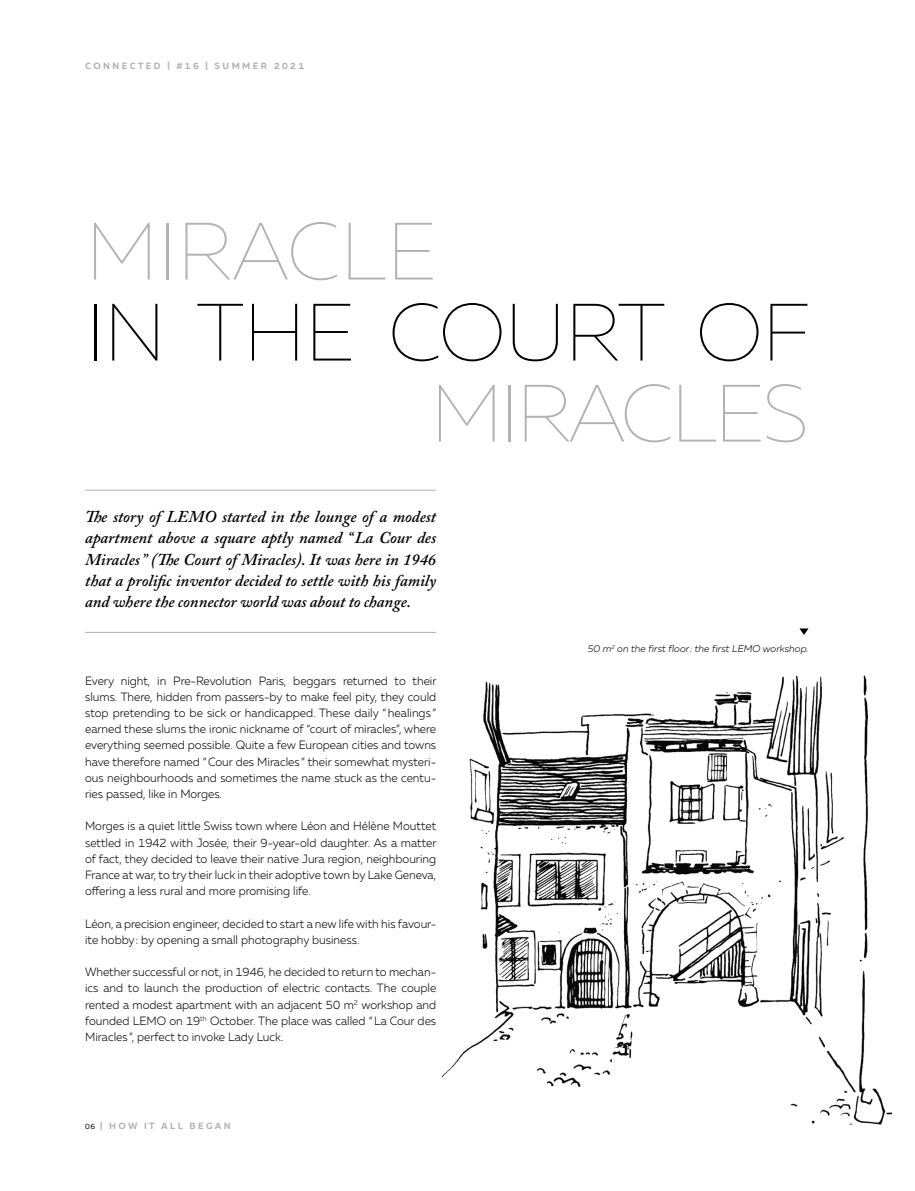
<style>
.page{position:relative;width:915px;height:1191px;background:#fff}
.page>*{position:absolute;margin:0;border:0;box-sizing:border-box;transform-origin:0 0}
.t1{font:100 81px "Muller";letter-spacing:-.01em;color:#000}
.t2{font:100 81px "Muller";letter-spacing:-.035em;color:#b2b2b2}
.t3{font:100 81px "Muller";color:#b2b2b2}
.t4{font:italic 600 16.5px/21px "Adobe Caslon Pro";color:#000;text-align:justify}
.t5{font:300 12px/16.2px "Muller";color:#000;text-align:justify;scale:.95 1}
.t6{font:italic 300 9.75px "Muller";color:#000}
.t7{font:700 9px "Muller";letter-spacing:.27em;color:#b2b2b2}
.s1{font-weight:400;font-size:7.5px;color:#000}
</style>
<div class="page">
<hr style="left:85px;top:490px;width:351px;height:1px;background:#b2b2b2">
<hr style="left:85px;top:632px;width:351px;height:1px;background:#b2b2b2">
<img style="left:442px;top:675px;width:449px;height:450px">
<svg style="left:799px;top:628px;width:9px;height:7px"></svg>
<p class="t7" style="left:85px;top:60px;width:220px">CONNECTED | #16 | SUMMER 2021</p>
<h1 class="t3" style="left:85px;top:205px;width:353px">MIRACLE</h1>
<h1 class="t1" style="left:85px;top:286px;width:725px">IN THE COURT OF</h1>
<h1 class="t2" style="left:430px;top:367px;width:379px">MIRACLES</h1>
<p class="t4" style="left:85px;top:506px;width:352px">The story of LEMO started in the lounge of a modest apartment above a square aptly named “La Cour des Miracles” (The Court of Miracles). It was here in 1946 that a prolific inventor decided to settle with his family and where the connector world was about to change.</p>
<p class="t5" style="left:85px;top:672px;width:371px">Every night, in Pre-Revolution Paris, beggars returned to their slums. There, hidden from passers-by to make feel pity, they could stop pretending to be sick or handicapped. These daily “healings ” earned these slums the ironic nickname of “court of miracles”, where everything seemed possible. Quite a few European cities and towns have therefore named “Cour des Miracles ” their somewhat mysteri&shy;ous neighbourhoods and sometimes the name stuck as the centu&shy;ries passed, like in Morges.</p>
<p class="t5" style="left:85px;top:818px;width:371px">Morges is a quiet little Swiss town where Léon and Hélène Mouttet settled in 1942 with Josée, their 9-year-old daughter. As a matter of fact, they decided to leave their native Jura region, neighbouring France at war, to try their luck in their adoptive town by Lake Geneva, offering a less rural and more promising life.</p>
<p class="t5" style="left:85px;top:915px;width:371px">Léon, a precision engineer, decided to start a new life with his favour&shy;ite hobby: by opening a small photography business.</p>
<p class="t5" style="left:85px;top:964px;width:371px">Whether successful or not, in 1946, he decided to return to mechan&shy;ics and to launch the production of electric contacts. The couple rented a modest apartment with an adjacent 50 m<sup>2</sup> workshop and founded LEMO on 19<sup>th</sup> October. The place was called “La Cour des Miracles ”, perfect to invoke Lady Luck.</p>
<p class="t7" style="left:85px;top:1120px;width:147px"><span class="s1">06</span> | HOW IT ALL BEGAN</p>
<p class="t6" style="left:587px;top:642px;width:222px">50 m<sup>2</sup> on the first floor: the first LEMO workshop.</p>
</div>
